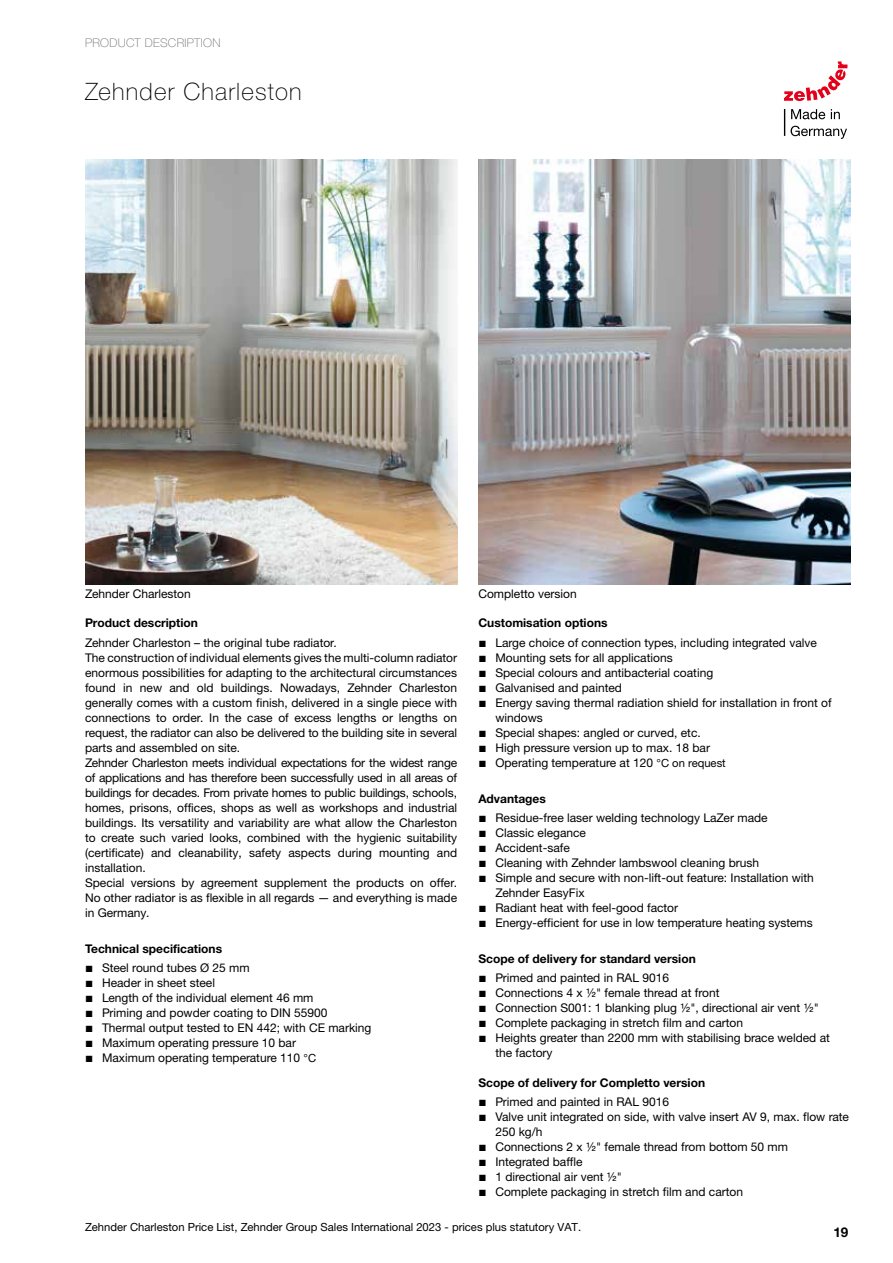
<style>
.page{position:relative;width:893px;height:1263px;background:#fff}
.page>*{position:absolute;margin:0;border:0;box-sizing:border-box;transform-origin:0 0}
.t1{font:100 24px "Helvetica Neue LTW1 G";letter-spacing:.05em;color:#000}
.t2{font:700 13.5px "Helvetica Neue LTW1 G";color:#000}
.t3{font:12px/15px "Helvetica Neuefor Zehnder";color:#000}
.t4{font:700 12px "Helvetica Neue LTW1 G";color:#000}
.t5{font:100 12px "Helvetica Neue LTW1 G";letter-spacing:.025em;color:#707172}
.t6{font:11.25px "Helvetica Neuefor Zehnder";color:#000}
.s1{font-size:11.25px}
</style>
<div class="page">
<svg style="left:784px;top:61px;width:63px;height:40px"></svg>
<img style="left:85px;top:159px;width:372px;height:426px">
<img style="left:478px;top:159px;width:372px;height:426px">
<svg style="left:791px;top:109px;width:34px;height:10px"></svg>
<svg style="left:831px;top:109px;width:9px;height:10px"></svg>
<svg style="left:791px;top:126px;width:56px;height:13px"></svg>
<svg style="left:784px;top:109px;width:1px;height:27px"></svg>
<p class="t5" style="left:85px;top:35px;width:137px">PRODUCT DESCRIPTION</p>
<h1 class="t1" style="left:85px;top:77px;width:218px">Zehnder Charleston</h1>
<p class="t3" style="left:85px;top:586px;width:107px">Zehnder Charleston</p>
<p class="t3" style="left:478px;top:586px;width:100px">Completto version</p>
<p class="t4" style="left:85px;top:616px;width:115px">Product description</p>
<p class="t3" style="left:85px;top:635px;width:374px">Zehnder Charleston – the original tube radiator.<br>The construction of individual elements gives the multi-column radiator enormous possibilities for adapting to the architectural circumstances found in new and old buildings. Nowadays, Zehnder Charleston generally comes with a custom finish, delivered in a single piece with connections to order. In the case of excess lengths or lengths on request, the radiator can also be delivered to the building site in several parts and assembled on site.<br>Zehnder Charleston meets individual expectations for the widest range of applications and has therefore been successfully used in all areas of buildings for decades. From private homes to public buildings, schools, homes, prisons, offices, shops as well as workshops and industrial buildings. Its versatility and variability are what allow the Charleston to create such varied looks, combined with the hygienic suitability (certificate) and cleanability, safety aspects during mounting and installation.<br>Special versions by agreement supplement the products on offer.<br>No other radiator is as flexible in all regards — and everything is made in Germany.</p>
<p class="t4" style="left:85px;top:941px;width:139px">Technical specifications</p>
<p class="t3" style="left:85px;top:960px;width:166px">■ Steel round tubes Ø 25 mm</p>
<p class="t3" style="left:85px;top:975px;width:131px">■ Header in sheet steel</p>
<p class="t3" style="left:85px;top:990px;width:230px">■ Length of the individual element 46 mm</p>
<p class="t3" style="left:85px;top:1005px;width:244px">■ Priming and powder coating to DIN 55900</p>
<p class="t3" style="left:85px;top:1020px;width:288px">■ Thermal output tested to EN 442; with CE marking</p>
<p class="t3" style="left:85px;top:1035px;width:213px">■ Maximum operating pressure 10 bar</p>
<p class="t3" style="left:85px;top:1050px;width:233px">■ Maximum operating temperature 110 <span class="s1">°C</span></p>
<p class="t4" style="left:478px;top:616px;width:131px">Customisation options</p>
<p class="t3" style="left:478px;top:635px;width:340px">■ Large choice of connection types, including integrated valve</p>
<p class="t3" style="left:478px;top:650px;width:196px">■ Mounting sets for all applications</p>
<p class="t3" style="left:478px;top:665px;width:236px">■ Special colours and antibacterial coating</p>
<p class="t3" style="left:478px;top:680px;width:145px">■ Galvanised and painted</p>
<p class="t3" style="left:495px;top:695px;width:338px;text-indent:-17px">■ Energy saving thermal radiation shield for installation in front of windows</p>
<p class="t3" style="left:478px;top:725px;width:224px">■ Special shapes: angled or curved, etc.</p>
<p class="t3" style="left:478px;top:740px;width:233px">■ High pressure version up to max. 18 bar</p>
<p class="t3" style="left:478px;top:755px;width:249px">■ Operating temperature at 120 <span class="s1">°C on request</span></p>
<p class="t4" style="left:478px;top:791px;width:69px">Advantages</p>
<p class="t3" style="left:478px;top:810px;width:291px">■ Residue-free laser welding technology LaZer made</p>
<p class="t3" style="left:478px;top:825px;width:109px">■ Classic elegance</p>
<p class="t3" style="left:478px;top:840px;width:93px">■ Accident-safe</p>
<p class="t3" style="left:478px;top:855px;width:282px">■ Cleaning with Zehnder lambswool cleaning brush</p>
<p class="t3" style="left:495px;top:870px;width:320px;text-indent:-17px">■ Simple and secure with non-lift-out feature: Installation with<br>Zehnder EasyFix</p>
<p class="t3" style="left:478px;top:900px;width:201px">■ Radiant heat with feel-good factor</p>
<p class="t3" style="left:478px;top:915px;width:336px">■ Energy-efficient for use in low temperature heating systems</p>
<p class="t4" style="left:478px;top:951px;width:219px">Scope of delivery for standard version</p>
<p class="t3" style="left:478px;top:970px;width:192px">■ Primed and painted in RAL 9016</p>
<p class="t3" style="left:478px;top:985px;width:243px">■ Connections 4 x ½" female thread at front</p>
<p class="t3" style="left:478px;top:1000px;width:342px">■ Connection S001: 1 blanking plug ½", directional air vent ½"</p>
<p class="t3" style="left:478px;top:1015px;width:266px">■ Complete packaging in stretch film and carton</p>
<p class="t3" style="left:495px;top:1030px;width:336px;text-indent:-17px">■ Heights greater than 2200 mm with stabilising brace welded at the factory</p>
<p class="t4" style="left:478px;top:1075px;width:228px">Scope of delivery for Completto version</p>
<p class="t3" style="left:478px;top:1094px;width:192px">■ Primed and painted in RAL 9016</p>
<p class="t3" style="left:495px;top:1109px;width:355px;text-indent:-17px">■ Valve unit integrated on side, with valve insert AV 9, max. flow rate<br>250 kg/h</p>
<p class="t3" style="left:478px;top:1139px;width:311px">■ Connections 2 x ½" female thread from bottom 50 mm</p>
<p class="t3" style="left:478px;top:1154px;width:106px">■ Integrated baffle</p>
<p class="t3" style="left:478px;top:1169px;width:145px">■ 1 directional air vent ½"</p>
<p class="t3" style="left:478px;top:1184px;width:266px">■ Complete packaging in stretch film and carton</p>
<p class="t6" style="left:85px;top:1220px;width:498px">Zehnder Charleston Price List, Zehnder Group Sales International 2023 - prices plus statutory VAT.</p>
<p class="t2" style="left:833px;top:1224px;width:17px">19</p>
</div>
